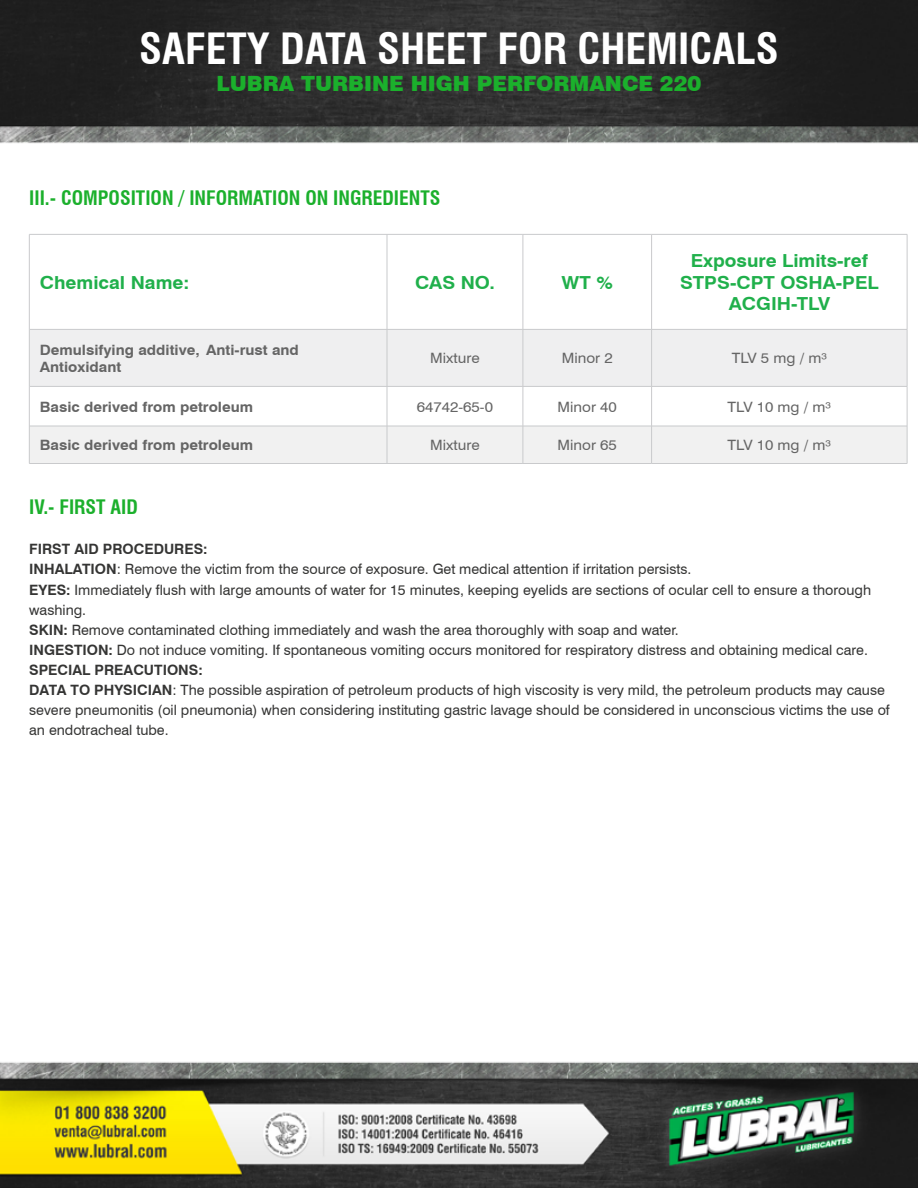
<style>
.page{position:relative;width:918px;height:1188px;background:#fff}
.page>*{position:absolute;margin:0;border:0;box-sizing:border-box;transform-origin:0 0}
.t1{font:700 condensed 42px "Swiss 721 BT";color:#fff}
.t2{font:900 21px "Swiss 721 BT";color:#1bb02c}
.t3{font:700 condensed 19.5px "Swiss 721 BT";color:#1bb02c}
.t4{font:700 18px/21.6px "Swiss 721 BT";color:#20b04b;text-align:center;scale:1.07 1}
.t5{font:14.25px/20.1px "Swiss 721 BT";color:#353534}
.t6{font:700 14.25px/17.1px "Swiss 721 BT";color:#656565;scale:1.07 1}
.t7{font:14.25px "Swiss 721 BT";color:#656565;scale:1.07 1}
.s1{font-weight:700}
</style>
<div class="page">
<img style="left:0;top:0;width:918px;height:1188px">
<div style="left:30px;top:330px;width:877px;height:56px;background:#efeff0"></div>
<div style="left:30px;top:427px;width:877px;height:36px;background:#f1f1f1"></div>
<hr style="left:29px;top:234px;width:358px;height:1px;background:#c9cacc">
<hr style="left:387px;top:234px;width:136px;height:1px;background:#c9cacc">
<hr style="left:523px;top:234px;width:129px;height:1px;background:#c9cacc">
<hr style="left:652px;top:234px;width:255px;height:1px;background:#c9cacc">
<hr style="left:29px;top:329px;width:358px;height:1px;background:#c9cacc">
<hr style="left:387px;top:329px;width:136px;height:1px;background:#c9cacc">
<hr style="left:523px;top:329px;width:129px;height:1px;background:#c9cacc">
<hr style="left:652px;top:329px;width:255px;height:1px;background:#c9cacc">
<hr style="left:29px;top:386px;width:358px;height:1px;background:#c9cacc">
<hr style="left:387px;top:386px;width:136px;height:1px;background:#c9cacc">
<hr style="left:523px;top:386px;width:129px;height:1px;background:#c9cacc">
<hr style="left:652px;top:386px;width:255px;height:1px;background:#c9cacc">
<hr style="left:29px;top:426px;width:358px;height:1px;background:#c9cacc">
<hr style="left:387px;top:426px;width:136px;height:1px;background:#c9cacc">
<hr style="left:523px;top:426px;width:129px;height:1px;background:#c9cacc">
<hr style="left:652px;top:426px;width:255px;height:1px;background:#c9cacc">
<hr style="left:29px;top:463px;width:358px;height:1px;background:#c9cacc">
<hr style="left:387px;top:463px;width:136px;height:1px;background:#c9cacc">
<hr style="left:523px;top:463px;width:129px;height:1px;background:#c9cacc">
<hr style="left:652px;top:463px;width:255px;height:1px;background:#c9cacc">
<hr style="left:29px;top:234px;width:1px;height:95px;background:#c9cacc">
<hr style="left:387px;top:234px;width:1px;height:95px;background:#c9cacc">
<hr style="left:523px;top:234px;width:1px;height:95px;background:#c9cacc">
<hr style="left:651px;top:234px;width:1px;height:95px;background:#c9cacc">
<hr style="left:907px;top:234px;width:1px;height:95px;background:#c9cacc">
<hr style="left:29px;top:329px;width:1px;height:57px;background:#c9cacc">
<hr style="left:387px;top:329px;width:1px;height:57px;background:#c9cacc">
<hr style="left:523px;top:329px;width:1px;height:57px;background:#c9cacc">
<hr style="left:651px;top:329px;width:1px;height:57px;background:#c9cacc">
<hr style="left:907px;top:329px;width:1px;height:57px;background:#c9cacc">
<hr style="left:29px;top:386px;width:1px;height:40px;background:#c9cacc">
<hr style="left:387px;top:386px;width:1px;height:40px;background:#c9cacc">
<hr style="left:523px;top:386px;width:1px;height:40px;background:#c9cacc">
<hr style="left:651px;top:386px;width:1px;height:40px;background:#c9cacc">
<hr style="left:907px;top:386px;width:1px;height:40px;background:#c9cacc">
<hr style="left:29px;top:426px;width:1px;height:37px;background:#c9cacc">
<hr style="left:387px;top:426px;width:1px;height:37px;background:#c9cacc">
<hr style="left:523px;top:426px;width:1px;height:37px;background:#c9cacc">
<hr style="left:651px;top:426px;width:1px;height:37px;background:#c9cacc">
<hr style="left:907px;top:426px;width:1px;height:37px;background:#c9cacc">
<h1 class="t1" style="left:139px;top:24px;width:641px">SAFETY DATA SHEET FOR CHEMICALS</h1>
<h2 class="t2" style="left:217px;top:71px;width:486px">LUBRA TURBINE HIGH PERFORMANCE 220</h2>
<h3 class="t3" style="left:29px;top:186px;width:413px">III.- COMPOSITION / INFORMATION ON INGREDIENTS</h3>
<p class="t4" style="left:40px;top:271px;width:141px">Chemical Name:</p>
<p class="t4" style="left:415px;top:271px;width:76px">CAS NO.</p>
<p class="t4" style="left:562px;top:271px;width:49px">WT %</p>
<p class="t4" style="left:680px;top:250px;width:187px">Exposure Limits-ref<br>STPS-CPT OSHA-PEL<br>ACGIH-TLV</p>
<p class="t6" style="left:40px;top:341px;width:244px">Demulsifying additive, Anti-rust and<br>Antioxidant</p>
<p class="t7" style="left:430px;top:350px;width:48px">Mixture</p>
<p class="t7" style="left:562px;top:350px;width:49px">Minor 2</p>
<p class="t7" style="left:732px;top:350px;width:90px">TLV 5 mg / m³</p>
<p class="t6" style="left:40px;top:398px;width:201px">Basic derived from petroleum</p>
<p class="t7" style="left:417px;top:398px;width:73px">64742-65-0</p>
<p class="t7" style="left:558px;top:398px;width:57px">Minor 40</p>
<p class="t7" style="left:728px;top:398px;width:98px">TLV 10 mg / m³</p>
<p class="t6" style="left:40px;top:436px;width:201px">Basic derived from petroleum</p>
<p class="t7" style="left:430px;top:436px;width:48px">Mixture</p>
<p class="t7" style="left:558px;top:436px;width:57px">Minor 65</p>
<p class="t7" style="left:728px;top:436px;width:98px">TLV 10 mg / m³</p>
<h3 class="t3" style="left:29px;top:495px;width:110px">IV.- FIRST AID</h3>
<p class="t5" style="left:29px;top:539px;width:862px"><span class="s1">FIRST AID PROCEDURES:<br>INHALATION</span>: Remove the victim from the source of exposure. Get medical attention if irritation persists.<br><span class="s1">EYES:</span> Immediately flush with large amounts of water for 15 minutes, keeping eyelids are sections of ocular cell to ensure a thorough washing.<br><span class="s1">SKIN:</span> Remove contaminated clothing immediately and wash the area thoroughly with soap and water.<br><span class="s1">INGESTION:</span> Do not induce vomiting. If spontaneous vomiting occurs monitored for respiratory distress and obtaining medical care.<br><span class="s1">SPECIAL PREACUTIONS:<br>DATA TO PHYSICIAN</span>: The possible aspiration of petroleum products of high viscosity is very mild, the petroleum products may cause severe pneumonitis (oil pneumonia) when considering instituting gastric lavage should be considered in unconscious victims the use of an endotracheal tube.</p>
</div>
